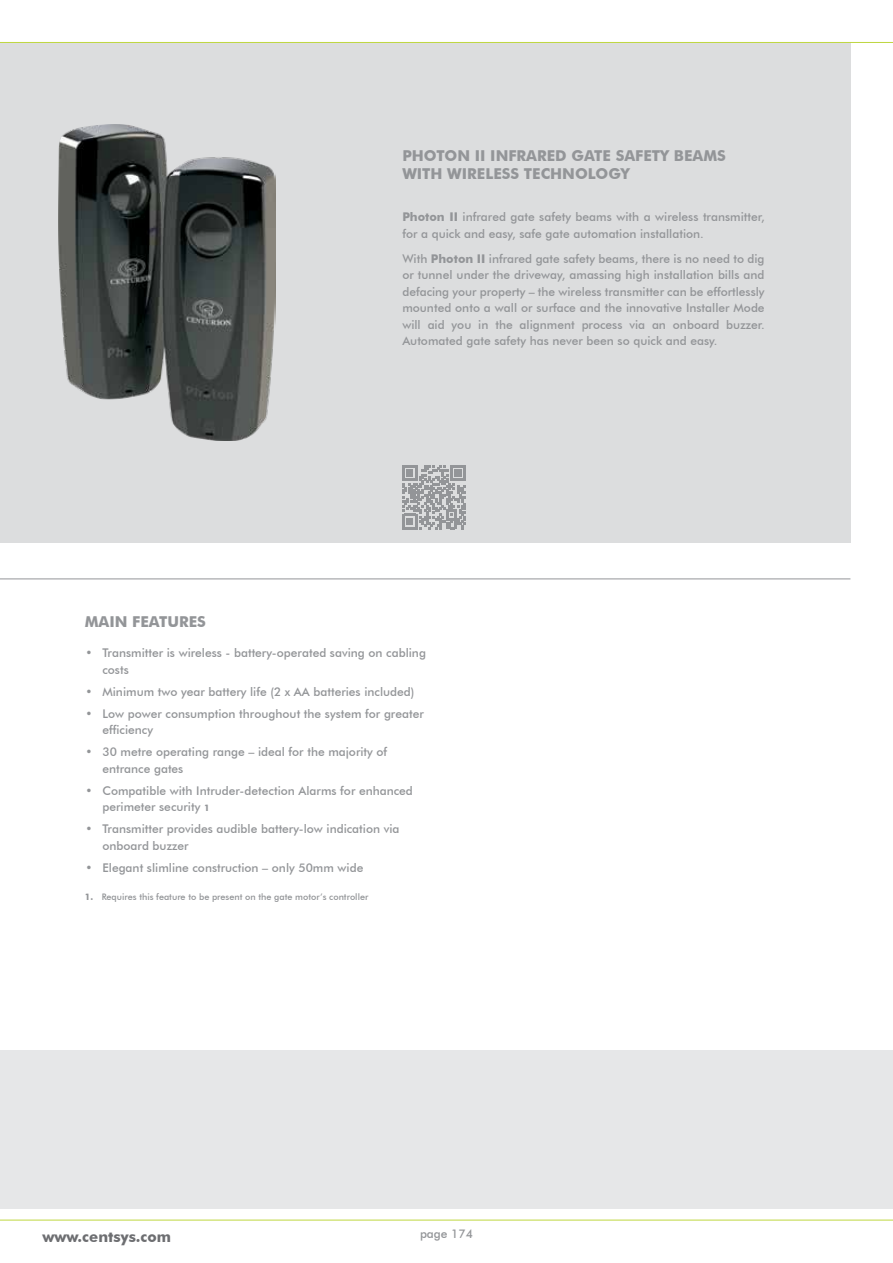
<style>
.page{position:relative;width:893px;height:1263px;background:#fff}
.page>*{position:absolute;margin:0;border:0;box-sizing:border-box;transform-origin:0 0}
.t1{font:700 15px/18px "Futura BT";color:#939598}
.t2{font:700 15px "Futura BT";color:#6d6e71}
.t3{font:500 12px/16.5px "Futura BT";color:#939598}
.t4{font:500 9px "Futura BT";color:#939598}
.s1{font-weight:700}
.s2{font-weight:700;font-size:9px}
</style>
<div class="page">
<hr style="left:0;top:42px;width:893px;height:1px;background:#bed740">
<hr style="left:0;top:1220px;width:893px;height:1px;background:#bed740">
<div style="left:0;top:43px;width:850px;height:499px;background:#dcddde"></div>
<hr style="left:0;top:578px;width:850px;height:1px;background:#939598">
<img style="left:59px;top:125px;width:217px;height:316px">
<div style="left:0;top:1050px;width:893px;height:159px;background:#e6e7e8"></div>
<svg style="left:402px;top:465px;width:64px;height:64px"></svg>
<p class="t1" style="left:402px;top:147px;width:325px">PHOTON II INFRARED GATE SAFETY BEAMS<br>WITH WIRELESS TECHNOLOGY</p>
<p class="t3" style="left:402px;top:209px;width:364px"><span class="s1">Photon II</span> infrared gate safety beams with a wireless transmitter, for a quick and easy, safe gate automation installation.</p>
<p class="t3" style="left:402px;top:250px;width:364px;text-align:justify">With <span class="s1">Photon II</span> infrared gate safety beams, there is no need to dig or tunnel under the driveway, amassing high installation bills and defacing your property – the wireless transmitter can be effortlessly mounted onto a wall or surface and the innovative Installer Mode will aid you in the alignment process via an onboard buzzer.<br>Automated gate safety has never been so quick and easy.</p>
<p class="t1" style="left:85px;top:613px;width:123px">MAIN FEATURES</p>
<p class="t3" style="left:102px;top:645px;width:325px;text-indent:-17px">• Transmitter is wireless - battery-operated saving on cabling costs</p>
<p class="t3" style="left:85px;top:683px;width:330px">• Minimum two year battery life (2 x AA batteries included)</p>
<p class="t3" style="left:102px;top:705px;width:323px;text-indent:-17px">• Low power consumption throughout the system for greater efficiency</p>
<p class="t3" style="left:102px;top:744px;width:286px;text-indent:-17px">• 30 metre operating range – ideal for the majority of entrance gates</p>
<p class="t3" style="left:102px;top:782px;width:312px;text-indent:-17px">• Compatible with Intruder-detection Alarms for enhanced perimeter security <span class="s2">1</span></p>
<p class="t3" style="left:102px;top:821px;width:299px;text-indent:-17px">• Transmitter provides audible battery-low indication via onboard buzzer</p>
<p class="t3" style="left:85px;top:859px;width:279px">• Elegant slimline construction – only 50mm wide</p>
<p class="t4" style="left:85px;top:891px;width:285px"><span class="s1">1.</span> Requires this feature to be present on the gate motor’s controller</p>
<p class="t2" style="left:43px;top:1227px;width:130px">www.centsys.com</p>
<p class="t3" style="left:420px;top:1225px;width:54px">page 174</p>
</div>
